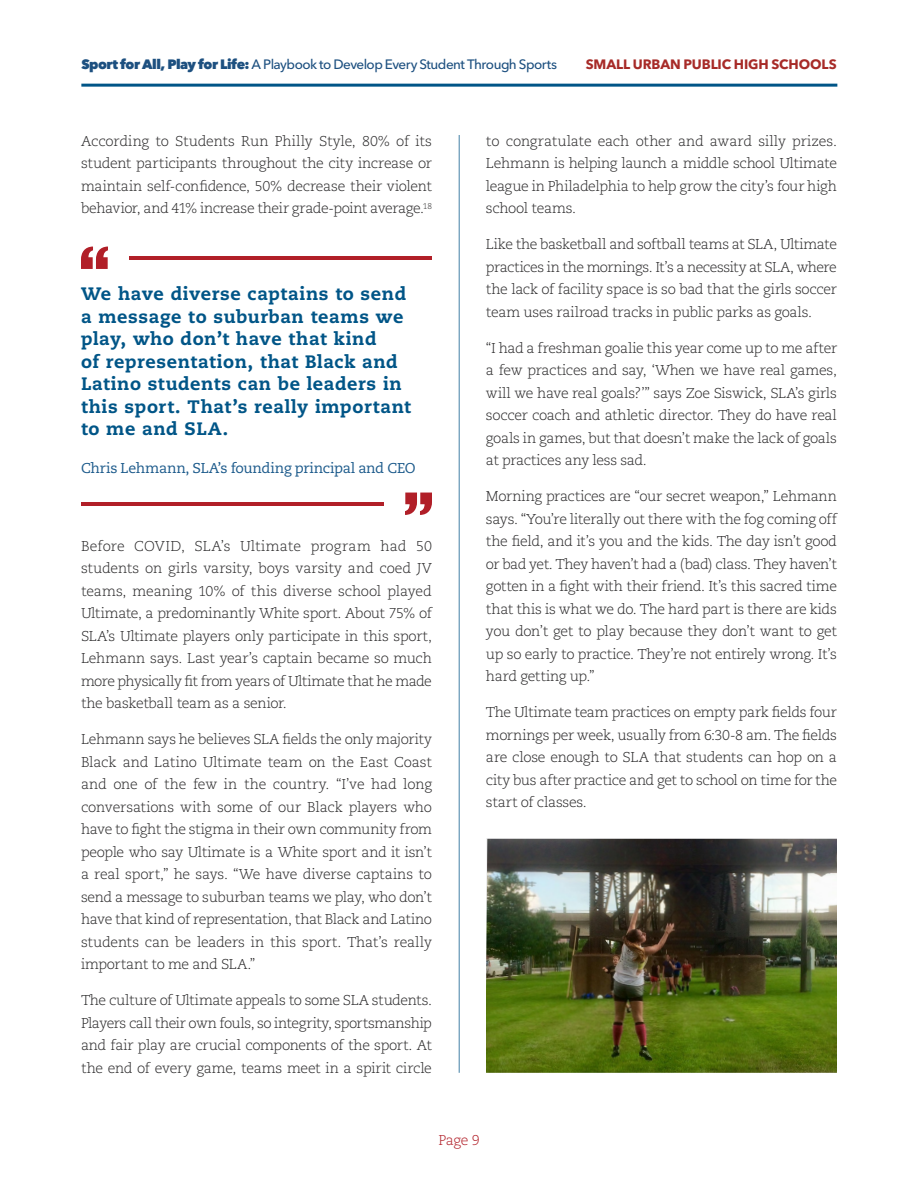
<style>
.page{position:relative;width:918px;height:1188px;background:#fff}
.page>*{position:absolute;margin:0;border:0;box-sizing:border-box;transform-origin:0 0}
.t1{font:800 18px/22.5px "Caecilia LT Std";letter-spacing:.03em;color:#005587}
.t2{font:300 14.25px/22.5px "Caecilia LT Std";letter-spacing:-.025em;color:#292829;text-align:justify}
.t3{font:14.25px "Caecilia LT Std";letter-spacing:-.015em;color:#1c5a8b}
.t4{font:300 14.25px "Caecilia LT Std";color:#b11f28}
.t5{font:500 13.5px "Avenir Next LT Pro";letter-spacing:-.04em;color:#1d5080}
.t6{font:700 13.5px "Avenir Next LT Pro";letter-spacing:-.01em;color:#a72b28}
.s1{font-weight:800}
</style>
<div class="page">
<hr style="left:81px;top:84px;width:756px;height:3px;background:#005587">
<hr style="left:459px;top:135px;width:1px;height:938px;background:#005587">
<hr style="left:129px;top:256px;width:302px;height:3px;background:#b11f28">
<svg style="left:81px;top:247px;width:27px;height:22px"></svg>
<hr style="left:81px;top:502px;width:302px;height:3px;background:#b11f28">
<svg style="left:405px;top:493px;width:27px;height:22px"></svg>
<img style="left:486px;top:839px;width:351px;height:234px">
<p class="t5" style="left:81px;top:56px;width:477px"><span class="s1">Sport for All, Play for Life:</span> A Playbook to Develop Every Student Through Sports</p>
<p class="t6" style="left:586px;top:56px;width:252px">SMALL URBAN PUBLIC HIGH SCHOOLS</p>
<p class="t2" style="left:81px;top:130px;width:353px">According to Students Run Philly Style, 80% of its student participants throughout the city increase or maintain self-confidence, 50% decrease their violent behavior, and 41% increase their grade-point average.<sup>18</sup></p>
<p class="t1" style="left:81px;top:283px;width:331px">We have diverse captains to send a message to suburban teams we play, who don’t have that kind<br>of representation, that Black and<br>Latino students can be leaders in this sport. That’s really important to me and SLA.</p>
<p class="t3" style="left:81px;top:460px;width:336px">Chris Lehmann, SLA’s founding principal and CEO</p>
<p class="t2" style="left:81px;top:535px;width:353px">Before COVID, SLA’s Ultimate program had 50 students on girls varsity, boys varsity and coed JV teams, meaning 10% of this diverse school played Ultimate, a predominantly White sport. About 75% of SLA’s Ultimate players only participate in this sport, Lehmann says. Last year’s captain became so much more physically fit from years of Ultimate that he made the basketball team as a senior.</p>
<p class="t2" style="left:81px;top:729px;width:353px">Lehmann says he believes SLA fields the only majority Black and Latino Ultimate team on the East Coast and one of the few in the country. “I’ve had long conversations with some of our Black players who have to fight the stigma in their own community from people who say Ultimate is a White sport and it isn’t a real sport,” he says. “We have diverse captains to send a message to suburban teams we play, who don’t have that kind of representation, that Black and Latino students can be leaders in this sport. That’s really important to me and SLA.”</p>
<p class="t2" style="left:81px;top:990px;width:353px">The culture of Ultimate appeals to some SLA students.<br>Players call their own fouls, so integrity, sportsmanship and fair play are crucial components of the sport. At the end of every game, teams meet in a spirit circle</p>
<p class="t2" style="left:486px;top:130px;width:353px">to congratulate each other and award silly prizes.<br>Lehmann is helping launch a middle school Ultimate league in Philadelphia to help grow the city’s four high school teams.</p>
<p class="t2" style="left:486px;top:234px;width:353px">Like the basketball and softball teams at SLA, Ultimate practices in the mornings. It’s a necessity at SLA, where the lack of facility space is so bad that the girls soccer team uses railroad tracks in public parks as goals.</p>
<p class="t2" style="left:486px;top:337px;width:353px">“I had a freshman goalie this year come up to me after a few practices and say, ‘When we have real games, will we have real goals?’” says Zoe Siswick, SLA’s girls soccer coach and athletic director. They do have real goals in games, but that doesn’t make the lack of goals at practices any less sad.</p>
<p class="t2" style="left:486px;top:486px;width:353px">Morning practices are “our secret weapon,” Lehmann says. “You’re literally out there with the fog coming off the field, and it’s you and the kids. The day isn’t good or bad yet. They haven’t had a (bad) class. They haven’t gotten in a fight with their friend. It’s this sacred time that this is what we do. The hard part is there are kids you don’t get to play because they don’t want to get up so early to practice. They’re not entirely wrong. It’s hard getting up.”</p>
<p class="t2" style="left:486px;top:702px;width:353px">The Ultimate team practices on empty park fields four mornings per week, usually from 6:30-8 am. The fields are close enough to SLA that students can hop on a city bus after practice and get to school on time for the start of classes.</p>
<p class="t4" style="left:438px;top:1132px;width:43px">Page 9</p>
</div>
